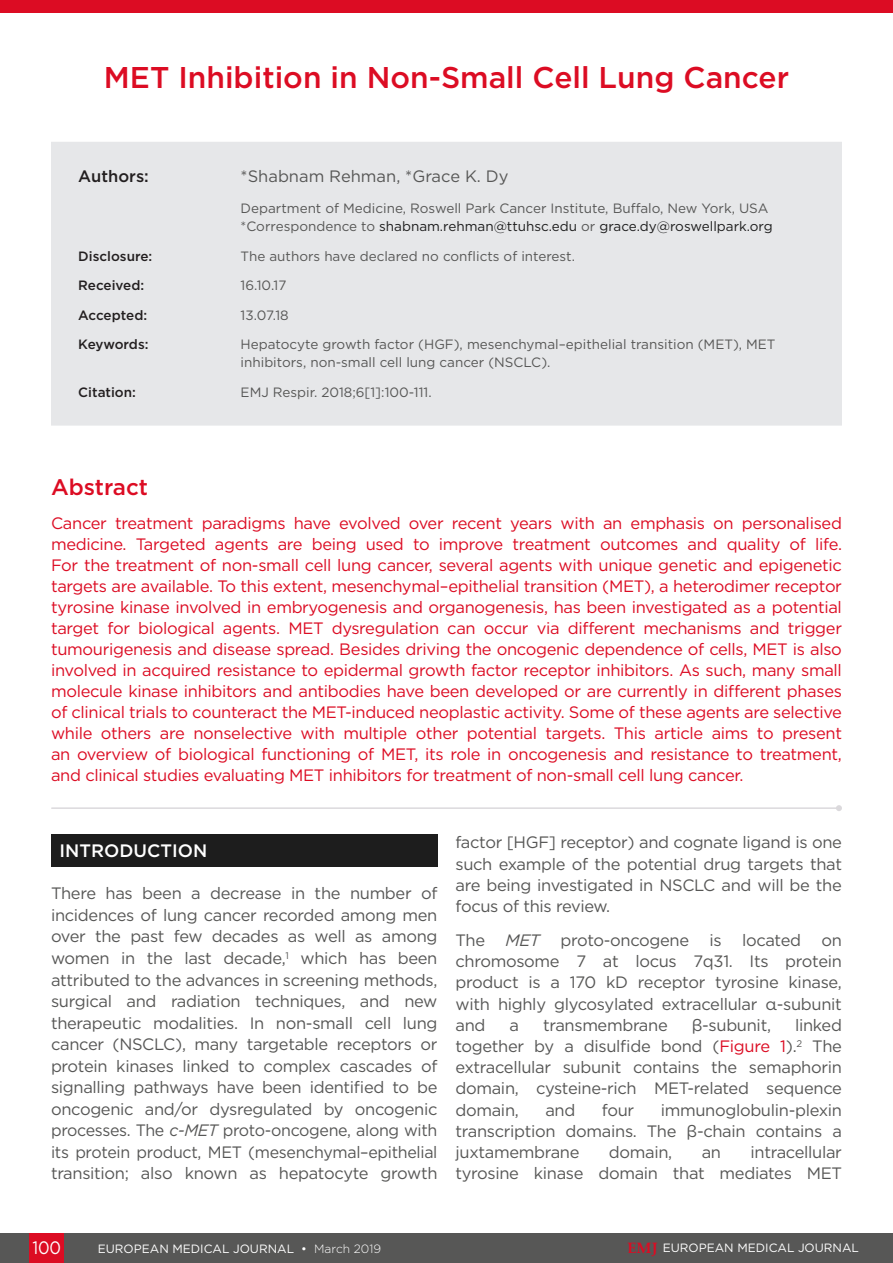
<style>
.page{position:relative;width:893px;height:1263px;background:#fff}
.page>*{position:absolute;margin:0;border:0;box-sizing:border-box;transform-origin:0 0}
.t1{font:500 30px "Gotham";color:#dc0c23}
.t2{font:500 22.5px "Gotham";color:#dc0c23}
.H1__Heading_1{font:500 18px "Gotham";color:#fff}
.t3{font:18px "Gotham";color:#fff;scale:.9 1}
.Body_Text{font:16.5px/21.1px "Gotham";letter-spacing:-.02em;color:#575756;text-align:justify}
.t4{font:16.5px/21px "Gotham";letter-spacing:-.02em;color:#dc0c23;text-align:justify}
.Body_Text-2{font:16.5px "Gotham";color:#575756}
.Article_Details__Aut{font:500 16.5px "Gotham";color:#231f20}
.Article_Details_Body{font:13.5px/18px "Gotham";color:#575756}
.t5{font:13.5px "Gotham";color:#1d1d1d}
.Article_Details_Head{font:500 13.5px "Gotham";color:#231f20}
.t6{font:12px "Gotham";color:#fff}
.s1{color:#575756}
.s2{font-style:italic}
.s3{color:#dc0c23}
.s4{font-weight:300}
.s5{font-family:"Palatino Linotype";font-weight:700;font-size:15px;color:#dc0c23}
</style>
<div class="page">
<div style="left:0;top:1233px;width:893px;height:30px;background:#575756"></div>
<div style="left:30px;top:1233px;width:34px;height:30px;background:#dc0c23"></div>
<div style="left:51px;top:142px;width:791px;height:284px;background:#e6e7e9"></div>
<div style="left:51px;top:834px;width:386px;height:32px;background:#1d1d1d"></div>
<div style="left:0;top:0;width:893px;height:13px;background:#dc0c23"></div>
<hr style="left:52px;top:807px;width:787px;height:2px;background:#dbd9dc">
<svg style="left:836px;top:805px;width:6px;height:6px"></svg>
<p class="t1" style="left:104px;top:58px;width:687px">MET Inhibition in Non-Small Cell Lung Cancer</p>
<p class="Article_Details__Aut" style="left:78px;top:166px;width:72px">Authors:</p>
<p class="Body_Text-2" style="left:241px;top:166px;width:269px">*Shabnam Rehman, *Grace K. Dy</p>
<p class="Article_Details_Body" style="left:241px;top:199px;width:529px">Department of Medicine, Roswell Park Cancer Institute, Buffalo, New York, USA</p>
<p class="t5" style="left:241px;top:218px;width:534px"><span class="s1">*Correspondence to</span> shabnam.rehman@ttuhsc.edu <span class="s1">or</span> grace.dy@roswellpark.org</p>
<p class="Article_Details_Head" style="left:78px;top:247px;width:76px">Disclosure:</p>
<p class="Article_Details_Body" style="left:241px;top:246px;width:336px">The authors have declared no conflicts of interest.</p>
<p class="Article_Details_Head" style="left:78px;top:276px;width:67px">Received:</p>
<p class="Article_Details_Body" style="left:241px;top:276px;width:47px">16.10.17</p>
<p class="Article_Details_Head" style="left:78px;top:306px;width:70px">Accepted:</p>
<p class="Article_Details_Body" style="left:241px;top:306px;width:50px">13.07.18</p>
<p class="Article_Details_Head" style="left:78px;top:336px;width:72px">Keywords:</p>
<p class="Article_Details_Body" style="left:241px;top:335px;width:536px">Hepatocyte growth factor (HGF), mesenchymal–epithelial transition (MET), MET inhibitors, non-small cell lung cancer (NSCLC).</p>
<p class="Article_Details_Head" style="left:78px;top:383px;width:59px">Citation:</p>
<p class="Article_Details_Body" style="left:241px;top:383px;width:193px">EMJ Respir. 2018;6[1]:100-111.</p>
<p class="t2" style="left:51px;top:473px;width:99px">Abstract</p>
<p class="t4" style="left:51px;top:512px;width:792px">Cancer treatment paradigms have evolved over recent years with an emphasis on personalised medicine. Targeted agents are being used to improve treatment outcomes and quality of life.<br>For the treatment of non-small cell lung cancer, several agents with unique genetic and epigenetic targets are available. To this extent, mesenchymal–epithelial transition (MET), a heterodimer receptor tyrosine kinase involved in embryogenesis and organogenesis, has been investigated as a potential target for biological agents. MET dysregulation can occur via different mechanisms and trigger tumourigenesis and disease spread. Besides driving the oncogenic dependence of cells, MET is also involved in acquired resistance to epidermal growth factor receptor inhibitors. As such, many small molecule kinase inhibitors and antibodies have been developed or are currently in different phases of clinical trials to counteract the MET-induced neoplastic activity. Some of these agents are selective while others are nonselective with multiple other potential targets. This article aims to present an overview of biological functioning of MET, its role in oncogenesis and resistance to treatment, and clinical studies evaluating MET inhibitors for treatment of non-small cell lung cancer.</p>
<p class="H1__Heading_1" style="left:60px;top:838px;width:149px">INTRODUCTION</p>
<p class="Body_Text" style="left:51px;top:882px;width:388px;line-height:21.6px">There has been a decrease in the number of incidences of lung cancer recorded among men over the past few decades as well as among women in the last decade,<sup>1</sup> which has been attributed to the advances in screening methods, surgical and radiation techniques, and new therapeutic modalities. In non-small cell lung cancer (NSCLC), many targetable receptors or protein kinases linked to complex cascades of signalling pathways have been identified to be oncogenic and/or dysregulated by oncogenic processes. The <span class="s2">c-MET</span> proto-oncogene, along with its protein product, MET (mesenchymal–epithelial transition; also known as hepatocyte growth</p>
<p class="Body_Text" style="left:455px;top:831px;width:388px">factor [HGF] receptor) and cognate ligand is one such example of the potential drug targets that are being investigated in NSCLC and will be the focus of this review.</p>
<p class="Body_Text" style="left:455px;top:929px;width:388px">The <span class="s2">MET</span> proto-oncogene is located on chromosome 7 at locus 7q31. Its protein product is a 170 kD receptor tyrosine kinase, with highly glycosylated extracellular α-subunit and</p>
<p class="Body_Text" style="left:509px;top:1014px;width:11px">a</p>
<p class="Body_Text" style="left:543px;top:1014px;width:126px">transmembrane</p>
<p class="Body_Text" style="left:692px;top:1014px;width:81px">β-subunit,</p>
<p class="Body_Text" style="left:455px;top:1014px;width:388px;text-indent:340px">linked together by a disulfide bond (<span class="s3">Figure 1</span>).<sup>2</sup> The extracellular subunit contains the semaphorin domain, cysteine-rich MET-related sequence domain,</p>
<p class="Body_Text" style="left:545px;top:1099px;width:32px">and</p>
<p class="Body_Text" style="left:602px;top:1099px;width:34px">four</p>
<p class="Body_Text" style="left:455px;top:1099px;width:388px;text-indent:205px">immunoglobulin-plexin transcription domains. The β-chain contains a juxtamembrane</p>
<p class="Body_Text" style="left:455px;top:1141px;width:388px;text-align:right">intracellular<br>tyrosine kinase domain that mediates MET</p>
<p class="Body_Text" style="left:609px;top:1141px;width:65px">domain,</p>
<p class="Body_Text" style="left:702px;top:1141px;width:21px">an</p>
<p class="t3" style="left:33px;top:1236px;width:33px">100</p>
<p class="t6" style="left:98px;top:1241px;width:285px">EUROPEAN MEDICAL JOURNAL • <span class="s4">March 2019</span></p>
<p class="t6" style="left:627px;top:1240px;width:233px"><span class="s5">EMJ</span> EUROPEAN MEDICAL JOURNAL</p>
</div>
